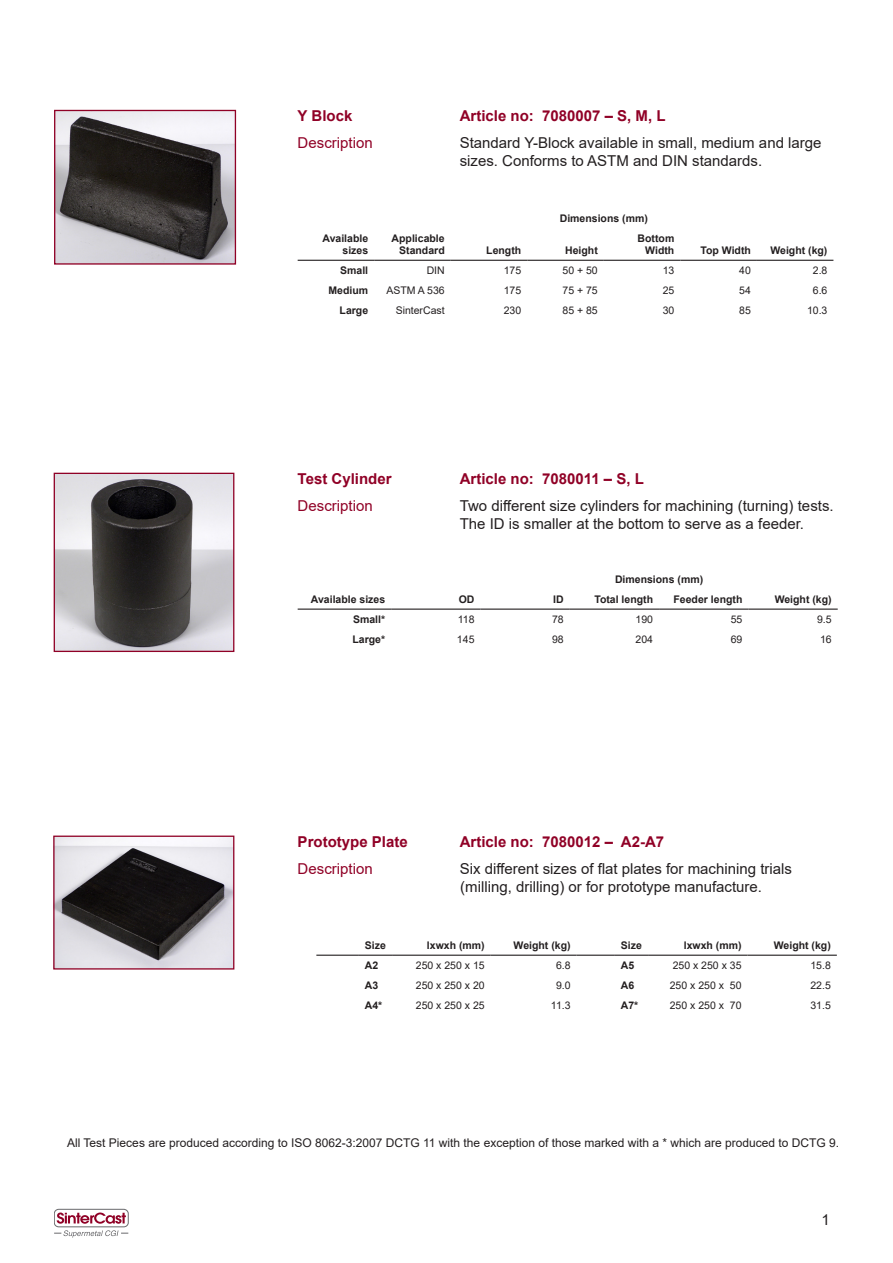
<style>
.page{position:relative;width:893px;height:1263px;background:#fff}
.page>*{position:absolute;margin:0;border:0;box-sizing:border-box;transform-origin:0 0}
.Test_piece_cat_bread{font:15px/18px "Arial";color:#231f20}
.Test_piece_cat_headl{font:700 15px "Arial";color:#900126}
.Test_piece_cat_bread-2{font:15px "Arial";color:#900126}
.t1{font:12px "Arial";color:#231f20}
.Test_piece_cat_table{font:700 10.5px/12.6px "Arial";color:#231f20;text-align:right}
.Test_piece_cat_table-2{font:10.5px "Arial";color:#231f20}
</style>
<div class="page">
<img style="left:56px;top:475px;width:176px;height:175px">
<div style="left:54px;top:473px;width:180px;height:179px;border:1px solid #900126"></div>
<img style="left:56px;top:112px;width:178px;height:151px">
<div style="left:54px;top:110px;width:182px;height:155px;border:1px solid #900126"></div>
<hr style="left:298px;top:260px;width:76px;height:1px;background:#231f20">
<hr style="left:374px;top:260px;width:77px;height:1px;background:#231f20">
<hr style="left:451px;top:260px;width:76px;height:1px;background:#231f20">
<hr style="left:527px;top:260px;width:77px;height:1px;background:#231f20">
<hr style="left:604px;top:260px;width:76px;height:1px;background:#231f20">
<hr style="left:680px;top:260px;width:77px;height:1px;background:#231f20">
<hr style="left:757px;top:260px;width:76px;height:1px;background:#231f20">
<img style="left:55px;top:837px;width:177px;height:130px">
<div style="left:53px;top:835px;width:181px;height:134px;border:1px solid #900126"></div>
<div style="left:54px;top:1209px;width:75px;height:18px;border:1px solid #69696c;border-radius:4px"></div>
<svg style="left:57px;top:1212px;width:69px;height:12px"></svg>
<svg style="left:54px;top:1230px;width:74px;height:7px"></svg>
<hr style="left:298px;top:608px;width:93px;height:2px;background:#231f20">
<hr style="left:391px;top:608px;width:89px;height:2px;background:#231f20">
<hr style="left:480px;top:608px;width:90px;height:2px;background:#231f20">
<hr style="left:570px;top:608px;width:89px;height:2px;background:#231f20">
<hr style="left:659px;top:608px;width:89px;height:2px;background:#231f20">
<hr style="left:748px;top:608px;width:90px;height:2px;background:#231f20">
<hr style="left:316px;top:955px;width:43px;height:1px;background:#231f20">
<hr style="left:359px;top:955px;width:34px;height:1px;background:#231f20">
<hr style="left:393px;top:955px;width:98px;height:1px;background:#231f20">
<hr style="left:491px;top:955px;width:86px;height:1px;background:#231f20">
<hr style="left:577px;top:955px;width:38px;height:1px;background:#231f20">
<hr style="left:615px;top:955px;width:34px;height:1px;background:#231f20">
<hr style="left:649px;top:955px;width:98px;height:1px;background:#231f20">
<hr style="left:747px;top:955px;width:90px;height:1px;background:#231f20">
<p class="Test_piece_cat_headl" style="left:298px;top:106px;width:56px">Y Block</p>
<p class="Test_piece_cat_headl" style="left:460px;top:106px;width:207px">Article no: 7080007 – S, M, L</p>
<p class="Test_piece_cat_bread-2" style="left:298px;top:132px;width:77px">Description</p>
<p class="Test_piece_cat_bread" style="left:460px;top:134px;width:363px">Standard Y-Block available in small, medium and large sizes. Conforms to ASTM and DIN standards.</p>
<p class="Test_piece_cat_table" style="left:322px;top:232px;width:47px">Available sizes</p>
<p class="Test_piece_cat_table" style="left:392px;top:232px;width:55px">Applicable<br>Standard</p>
<p class="Test_piece_cat_table" style="left:560px;top:212px;width:90px">Dimensions (mm)</p>
<p class="Test_piece_cat_table" style="left:486px;top:244px;width:36px">Length</p>
<p class="Test_piece_cat_table" style="left:565px;top:244px;width:34px">Height</p>
<p class="Test_piece_cat_table" style="left:638px;top:232px;width:38px">Bottom<br>Width</p>
<p class="Test_piece_cat_table" style="left:700px;top:244px;width:52px">Top Width</p>
<p class="Test_piece_cat_table" style="left:770px;top:244px;width:58px">Weight (kg)</p>
<p class="Test_piece_cat_table" style="left:340px;top:265px;width:30px">Small</p>
<p class="Test_piece_cat_table-2" style="left:427px;top:264px;width:20px">DIN</p>
<p class="Test_piece_cat_table-2" style="left:504px;top:264px;width:19px">175</p>
<p class="Test_piece_cat_table-2" style="left:562px;top:264px;width:37px">50 + 50</p>
<p class="Test_piece_cat_table-2" style="left:663px;top:264px;width:13px">13</p>
<p class="Test_piece_cat_table-2" style="left:739px;top:264px;width:13px">40</p>
<p class="Test_piece_cat_table-2" style="left:813px;top:264px;width:16px">2.8</p>
<p class="Test_piece_cat_table" style="left:329px;top:284px;width:41px">Medium</p>
<p class="Test_piece_cat_table-2" style="left:386px;top:283px;width:60px">ASTM A 536</p>
<p class="Test_piece_cat_table-2" style="left:504px;top:283px;width:19px">175</p>
<p class="Test_piece_cat_table-2" style="left:562px;top:283px;width:37px">75 + 75</p>
<p class="Test_piece_cat_table-2" style="left:663px;top:283px;width:13px">25</p>
<p class="Test_piece_cat_table-2" style="left:739px;top:283px;width:13px">54</p>
<p class="Test_piece_cat_table-2" style="left:813px;top:283px;width:16px">6.6</p>
<p class="Test_piece_cat_table" style="left:340px;top:304px;width:30px">Large</p>
<p class="Test_piece_cat_table-2" style="left:396px;top:303px;width:51px">SinterCast</p>
<p class="Test_piece_cat_table-2" style="left:504px;top:303px;width:19px">230</p>
<p class="Test_piece_cat_table-2" style="left:562px;top:303px;width:37px">85 + 85</p>
<p class="Test_piece_cat_table-2" style="left:663px;top:303px;width:13px">30</p>
<p class="Test_piece_cat_table-2" style="left:739px;top:303px;width:13px">85</p>
<p class="Test_piece_cat_table-2" style="left:807px;top:303px;width:22px">10.3</p>
<p class="Test_piece_cat_headl" style="left:298px;top:468px;width:95px">Test Cylinder</p>
<p class="Test_piece_cat_headl" style="left:460px;top:468px;width:186px">Article no: 7080011 – S, L</p>
<p class="Test_piece_cat_bread-2" style="left:298px;top:495px;width:77px">Description</p>
<p class="Test_piece_cat_bread" style="left:460px;top:496px;width:375px">Two different size cylinders for machining (turning) tests.<br>The ID is smaller at the bottom to serve as a feeder.</p>
<p class="Test_piece_cat_table" style="left:615px;top:574px;width:90px">Dimensions (mm)</p>
<p class="Test_piece_cat_table" style="left:311px;top:593px;width:76px">Available sizes</p>
<p class="Test_piece_cat_table" style="left:459px;top:593px;width:17px">OD</p>
<p class="Test_piece_cat_table" style="left:553px;top:593px;width:12px">ID</p>
<p class="Test_piece_cat_table" style="left:594px;top:593px;width:60px">Total length</p>
<p class="Test_piece_cat_table" style="left:674px;top:593px;width:70px">Feeder length</p>
<p class="Test_piece_cat_table" style="left:775px;top:593px;width:58px">Weight (kg)</p>
<p class="Test_piece_cat_table" style="left:353px;top:613px;width:34px">Small*</p>
<p class="Test_piece_cat_table-2" style="left:458px;top:612px;width:18px">118</p>
<p class="Test_piece_cat_table-2" style="left:552px;top:612px;width:13px">78</p>
<p class="Test_piece_cat_table-2" style="left:636px;top:612px;width:19px">190</p>
<p class="Test_piece_cat_table-2" style="left:731px;top:612px;width:13px">55</p>
<p class="Test_piece_cat_table-2" style="left:817px;top:612px;width:16px">9.5</p>
<p class="Test_piece_cat_table" style="left:353px;top:633px;width:34px">Large*</p>
<p class="Test_piece_cat_table-2" style="left:457px;top:632px;width:19px">145</p>
<p class="Test_piece_cat_table-2" style="left:552px;top:632px;width:13px">98</p>
<p class="Test_piece_cat_table-2" style="left:636px;top:632px;width:19px">204</p>
<p class="Test_piece_cat_table-2" style="left:731px;top:632px;width:13px">69</p>
<p class="Test_piece_cat_table-2" style="left:820px;top:632px;width:13px">16</p>
<p class="Test_piece_cat_headl" style="left:298px;top:831px;width:112px">Prototype Plate</p>
<p class="Test_piece_cat_headl" style="left:460px;top:831px;width:206px">Article no: 7080012 – A2-A7</p>
<p class="Test_piece_cat_bread-2" style="left:298px;top:858px;width:77px">Description</p>
<p class="Test_piece_cat_bread" style="left:460px;top:859px;width:334px">Six different sizes of flat plates for machining trials (milling, drilling) or for prototype manufacture.</p>
<p class="Test_piece_cat_table" style="left:365px;top:939px;width:23px">Size</p>
<p class="Test_piece_cat_table" style="left:427px;top:939px;width:59px">lxwxh (mm)</p>
<p class="Test_piece_cat_table" style="left:514px;top:939px;width:58px">Weight (kg)</p>
<p class="Test_piece_cat_table" style="left:621px;top:939px;width:23px">Size</p>
<p class="Test_piece_cat_table" style="left:684px;top:939px;width:59px">lxwxh (mm)</p>
<p class="Test_piece_cat_table" style="left:774px;top:939px;width:58px">Weight (kg)</p>
<p class="Test_piece_cat_table" style="left:365px;top:959px;width:15px">A2</p>
<p class="Test_piece_cat_table-2" style="left:416px;top:958px;width:70px">250 x 250 x 15</p>
<p class="Test_piece_cat_table-2" style="left:556px;top:958px;width:16px">6.8</p>
<p class="Test_piece_cat_table" style="left:621px;top:959px;width:15px">A5</p>
<p class="Test_piece_cat_table-2" style="left:673px;top:958px;width:70px">250 x 250 x 35</p>
<p class="Test_piece_cat_table-2" style="left:810px;top:958px;width:22px">15.8</p>
<p class="Test_piece_cat_table" style="left:365px;top:979px;width:15px">A3</p>
<p class="Test_piece_cat_table-2" style="left:416px;top:978px;width:70px">250 x 250 x 20</p>
<p class="Test_piece_cat_table-2" style="left:556px;top:978px;width:16px">9.0</p>
<p class="Test_piece_cat_table" style="left:621px;top:979px;width:15px">A6</p>
<p class="Test_piece_cat_table-2" style="left:670px;top:978px;width:73px">250 x 250 x 50</p>
<p class="Test_piece_cat_table-2" style="left:810px;top:978px;width:22px">22.5</p>
<p class="Test_piece_cat_table" style="left:365px;top:999px;width:19px">A4*</p>
<p class="Test_piece_cat_table-2" style="left:416px;top:998px;width:70px">250 x 250 x 25</p>
<p class="Test_piece_cat_table-2" style="left:551px;top:998px;width:21px">11.3</p>
<p class="Test_piece_cat_table" style="left:621px;top:999px;width:19px">A7*</p>
<p class="Test_piece_cat_table-2" style="left:670px;top:998px;width:73px">250 x 250 x 70</p>
<p class="Test_piece_cat_table-2" style="left:810px;top:998px;width:22px">31.5</p>
<p class="t1" style="left:67px;top:1134px;width:773px">All Test Pieces are produced according to ISO 8062-3:2007 DCTG 11 with the exception of those marked with a * which are produced to DCTG 9.</p>
<p class="Test_piece_cat_bread" style="left:821px;top:1210px;width:10px">1</p>
</div>
